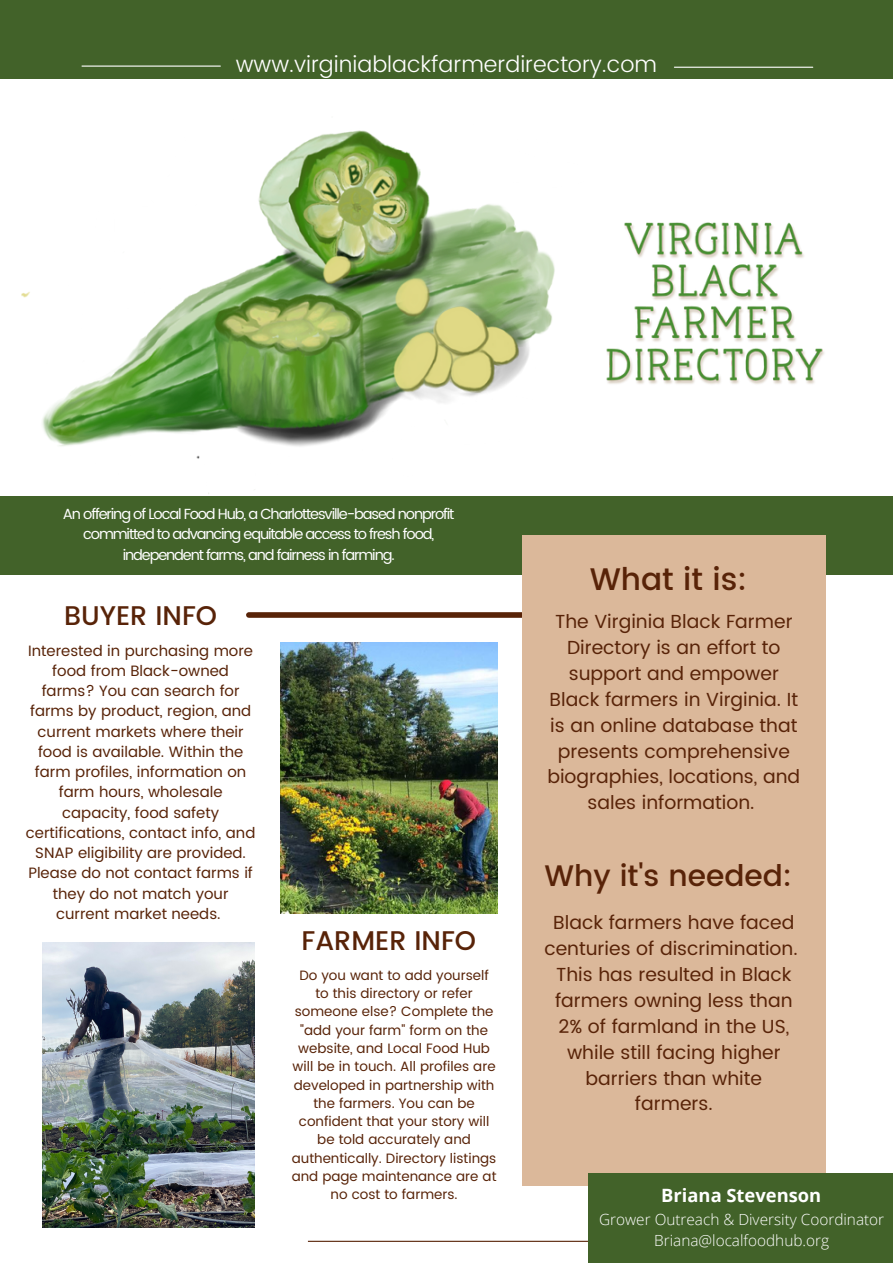
<style>
.page{position:relative;width:893px;height:1264px;background:#fff}
.page>*{position:absolute;margin:0;border:0;box-sizing:border-box;transform-origin:0 0}
.t1{font:500 31.2px "Poppins";color:#582308}
.t2{font:500 29.7px "Poppins";color:#582308}
.t3{font:500 27px "Poppins";color:#582308}
.t4{font:300 22.5px "Poppins";color:#fff}
.t5{font:18.9px/25.8px "Poppins";color:#582308;text-align:center}
.t6{font:700 18.3px "Open Sans";color:#fff}
.t7{font:300 15.3px/21.3px "Open Sans";color:#fff;text-align:center}
.t8{font:15px/20.2px "Poppins";color:#582308;text-align:center}
.t9{font:14.7px/20.2px "Poppins";letter-spacing:-.075em;color:#fff;text-align:center}
.t10{font:13.5px/18.3px "Poppins";color:#582308;text-align:center}
</style>
<div class="page">
<img style="left:21px;top:130px;width:803px;height:364px">
<img style="left:42px;top:942px;width:213px;height:285px">
<img style="left:280px;top:642px;width:217px;height:271px">
<div style="left:0;top:0;width:892px;height:79px;background:#426229"></div>
<div style="left:0;top:496px;width:892px;height:78px;background:#426229"></div>
<div style="left:249px;top:612px;width:280px;height:6px;background:#582308"></div>
<div style="left:522px;top:535px;width:303px;height:650px;background:#dbb89a"></div>
<hr style="left:308px;top:1240px;width:321px;height:1px;background:#582308">
<hr style="left:82px;top:66px;width:138px;height:1px;background:#fff">
<hr style="left:674px;top:67px;width:138px;height:1px;background:#fff">
<div style="left:588px;top:1173px;width:304px;height:89px;background:#426229"></div>
<p class="t4" style="left:236px;top:51px;width:422px">www.virginiablackfarmerdirectory.com</p>
<p class="t9" style="left:63px;top:504px;width:393px">An offering of Local Food Hub, a Charlottesville-based nonprofit committed to advancing equitable access to fresh food, independent farms, and fairness in farming.</p>
<h3 class="t3" style="left:64px;top:600px;width:154px">BUYER INFO</h3>
<p class="t8" style="left:26px;top:640px;width:231px">Interested in purchasing more food from Black-owned farms? You can search for farms by product, region, and current markets where their food is available. Within the farm profiles, information on farm hours, wholesale capacity, food safety certifications, contact info, and<br>SNAP eligibility are provided.<br>Please do not contact farms if they do not match your current market needs.</p>
<h3 class="t3" style="left:301px;top:925px;width:176px">FARMER INFO</h3>
<p class="t10" style="left:292px;top:966px;width:206px">Do you want to add yourself to this directory or refer someone else? Complete the "add your farm" form on the website, and Local Food Hub will be in touch. All profiles are developed in partnership with the farmers. You can be confident that your story will be told accurately and authentically. Directory listings and page maintenance are at no cost to farmers.</p>
<h1 class="t1" style="left:589px;top:561px;width:159px">What it is:</h1>
<p class="t5" style="left:547px;top:609px;width:254px">The Virginia Black Farmer<br>Directory is an effort to support and empower<br>Black farmers in Virginia. It is an online database that presents comprehensive biographies, locations, and sales information.</p>
<h2 class="t2" style="left:544px;top:858px;width:249px">Why it's needed:</h2>
<p class="t5" style="left:544px;top:910px;width:255px">Black farmers have faced centuries of discrimination.<br>This has resulted in Black farmers owning less than<br>2% of farmland in the US, while still facing higher barriers than white farmers.</p>
<p class="t6" style="left:661px;top:1182px;width:161px">Briana Stevenson</p>
<p class="t7" style="left:599px;top:1207px;width:286px">Grower Outreach &amp; Diversity Coordinator<br>Briana@localfoodhub.org</p>
</div>
